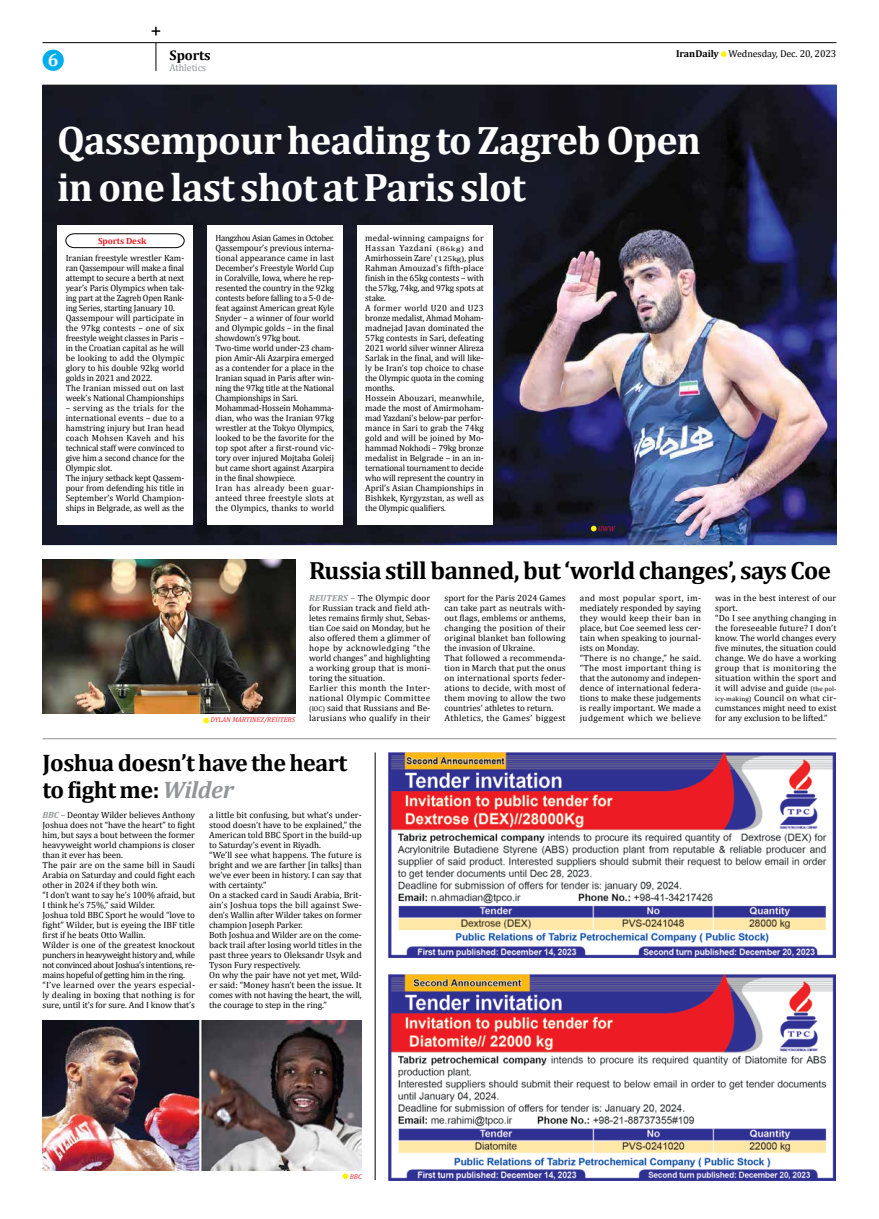
<style>
.page{position:relative;width:879px;height:1219px;background:#fff}
.page>*{position:absolute;margin:0;border:0;box-sizing:border-box;transform-origin:0 0}
.t1{font:700 40px/47.1px "Cambria";letter-spacing:-.02em;color:#fff}
.t2{font:700 25px "Cambria";letter-spacing:-.02em;color:#000}
.t3{font:700 24px/27px "Cambria";letter-spacing:-.02em;color:#000}
.t4{font:700 18px "Cambria";color:#fff}
.t5{font:700 14px "Cambria";letter-spacing:-.01em;color:#000}
.t6{font:10px "Cambria";letter-spacing:-.01em;color:#000}
.t7{font:10px "Cambria";letter-spacing:-.01em;color:#939598}
.t8{font:9px/10px "Cambria";letter-spacing:-.005em;color:#000}
.t9{font:9px/10px "Cambria";letter-spacing:-.005em;color:#000;scale:.96 1}
.t10{font:700 9px "Cambria";letter-spacing:-.01em;color:#ed1d24}
.t11{font:italic 7px "Cambria";color:#ed1d24}
.s1{font-weight:700}
.s2{font-size:6.8px}
.s3{font-weight:700;font-style:italic;color:#939598}
.s4{font-style:italic;color:#939598}
</style>
<div class="page">
<svg style="left:156px;top:43px;width:1px;height:28px"></svg>
<hr style="left:43px;top:42px;width:793px;height:1px;background:#000">
<div style="left:43px;top:50px;width:21px;height:21px;background:#00aeef;border-radius:50%"></div>
<svg style="left:721px;top:51px;width:5px;height:6px"></svg>
<hr style="left:375px;top:752px;width:1px;height:428px;background:#000">
<svg style="left:343px;top:1173px;width:5px;height:6px"></svg>
<svg style="left:203px;top:718px;width:6px;height:5px"></svg>
<hr style="left:43px;top:739px;width:793px;height:1px;background:#939598">
<hr style="left:43px;top:545px;width:793px;height:1px;background:#939598">
<img style="left:43px;top:85px;width:793px;height:459px">
<div style="left:57px;top:225px;width:136px;height:299px;background:#fff"></div>
<div style="left:207px;top:225px;width:135px;height:299px;background:#fff"></div>
<div style="left:357px;top:225px;width:135px;height:299px;background:#fff"></div>
<svg style="left:66px;top:233px;width:118px;height:15px"></svg>
<svg style="left:591px;top:526px;width:5px;height:5px"></svg>
<img style="left:43px;top:559px;width:253px;height:154px">
<img style="left:43px;top:1020px;width:319px;height:150px">
<img style="left:389px;top:752px;width:447px;height:206px">
<img style="left:389px;top:975px;width:447px;height:205px">
<svg style="left:152px;top:27px;width:8px;height:8px"></svg>
<h3 class="t4" style="left:48px;top:47px;width:12px">6</h3>
<p class="t6" style="left:676px;top:48px;width:162px"><span class="s1">IranDaily</span> Wednesday, Dec. 20, 2023</p>
<p class="t7" style="left:170px;top:62px;width:38px">Athletics</p>
<h3 class="t5" style="left:170px;top:45px;width:42px">Sports</h3>
<h1 class="t1" style="left:57px;top:115px;width:645px">Qassempour heading to Zagreb Open in one last shot at Paris slot</h1>
<p class="t10" style="left:98px;top:234px;width:50px">Sports Desk</p>
<p class="t8" style="left:66px;top:253px;width:120px">Iranian freestyle wrestler Kam&shy;ran Qassempour will make a final attempt to secure a berth at next year’s Paris Olympics when tak&shy;ing part at the Zagreb Open Rank&shy;ing Series, starting January 10.<br>Qassempour will participate in the 97kg contests – one of six freestyle weight classes in Paris – in the Croatian capital as he will be looking to add the Olympic glory to his double 92kg world golds in 2021 and 2022.<br>The Iranian missed out on last week’s National Championships</p>
<p class="t8" style="left:66px;top:403px;width:120px">– serving as the trials for the international events – due to a hamstring injury but Iran head coach Mohsen Kaveh and his technical staff were convinced to give him a second chance for the<br>Olympic slot.<br>The injury setback kept Qassem&shy;pour from defending his title in<br>September’s World Champion&shy;ships in Belgrade, as well as the</p>
<p class="t9" style="left:215px;top:233px;width:125px">Hangzhou Asian Games in October.<br>Qassempour’s previous interna&shy;tional appearance came in last<br>December’s Freestyle World Cup in Coralville, Iowa, where he rep&shy;resented the country in the 92kg contests before falling to a 5-0 de&shy;feat against American great Kyle<br>Snyder – a winner of four world and Olympic golds – in the final showdown’s 97kg bout.<br>Two-time world under-23 cham&shy;pion Amir-Ali Azarpira emerged as a contender for a place in the<br>Iranian squad in Paris after win&shy;ning the 97kg title at the National<br>Championships in Sari.<br>Mohammad-Hossein Mohamma&shy;dian, who was the Iranian 97kg wrestler at the Tokyo Olympics, looked to be the favorite for the top spot after a first-round vic&shy;tory over injured Mojtaba Goleij but came short against Azarpira in the final showpiece.<br>Iran has already been guar&shy;anteed three freestyle slots at the Olympics, thanks to world</p>
<p class="t8" style="left:365px;top:233px;width:120px">medal-winning campaigns for<br>Hassan Yazdani <span class="s2">(86kg)</span> and<br>Amirhossein Zare’ <span class="s2">(125kg)</span>, plus<br>Rahman Amouzad’s fifth-place finish in the 65kg contests – with the 57kg, 74kg, and 97kg spots at stake.<br>A former world U20 and U23 bronze medalist, Ahmad Moham&shy;madnejad Javan dominated the<br>57kg contests in Sari, defeating<br>2021 world silver winner Alireza<br>Sarlak in the final, and will like&shy;ly be Iran’s top choice to chase the Olympic quota in the coming months.<br>Hossein Abouzari, meanwhile, made the most of Amirmoham&shy;mad Yazdani’s below-par perfor&shy;mance in Sari to grab the 74kg gold and will be joined by Mo&shy;hammad Nokhodi – 79kg bronze medalist in Belgrade – in an in&shy;ternational tournament to decide who will represent the country in<br>April’s Asian Championships in<br>Bishkek, Kyrgyzstan, as well as the Olympic qualifiers.</p>
<p class="t11" style="left:598px;top:524px;width:18px">UWW</p>
<h2 class="t2" style="left:309px;top:553px;width:523px">Russia still banned, but ‘world changes’, says Coe</h2>
<p class="t8" style="left:309px;top:593px;width:123px"><span class="s3">REUTERS –</span> The Olympic door for Russian track and field ath&shy;letes remains firmly shut, Sebas&shy;tian Coe said on Monday, but he also offered them a glimmer of hope by acknowledging “the world changes” and highlighting a working group that is moni&shy;toring the situation.<br>Earlier this month the Inter&shy;national Olympic Committee <span class="s2">(IOC)</span> said that Russians and Be&shy;larusians who qualify in their</p>
<p class="t8" style="left:444px;top:593px;width:123px">sport for the Paris 2024 Games can take part as neutrals with&shy;out flags, emblems or anthems, changing the position of their original blanket ban following the invasion of Ukraine.<br>That followed a recommenda&shy;tion in March that put the onus on international sports feder&shy;ations to decide, with most of them moving to allow the two countries’ athletes to return.<br>Athletics, the Games’ biggest</p>
<p class="t8" style="left:580px;top:593px;width:123px">and most popular sport, im&shy;mediately responded by saying they would keep their ban in place, but Coe seemed less cer&shy;tain when speaking to journal&shy;ists on Monday.<br>“There is no change,” he said. “The most important thing is that the autonomy and indepen&shy;dence of international federa&shy;tions to make these judgements is really important. We made a judgement which we believe</p>
<p class="t8" style="left:715px;top:593px;width:123px">was in the best interest of our sport.<br>“Do I see anything changing in the foreseeable future? I don’t know. The world changes every five minutes, the situation could change. We do have a working group that is monitoring the situation within the sport and it will advise and guide <span class="s2">(the pol&shy;icy-making)</span> Council on what cir&shy;cumstances might need to exist for any exclusion to be lifted.”</p>
<p class="t11" style="left:210px;top:715px;width:86px">DYLAN MARTINEZ/REUTERS</p>
<h3 class="t3" style="left:43px;top:749px;width:306px">Joshua doesn’t have the heart to fight me: <span class="s4">Wilder</span></h3>
<p class="t8" style="left:43px;top:810px;width:154px"><span class="s3">BBC –</span> Deontay Wilder believes Anthony Joshua does not “have the heart” to fight him, but says a bout between the former heavyweight world champions is closer than it ever has been.<br>The pair are on the same bill in Saudi Arabia on Saturday and could fight each other in 2024 if they both win.<br>“I don’t want to say he’s 100% afraid, but I think he’s 75%,” said Wilder.<br>Joshua told BBC Sport he would “love to fight” Wilder, but is eyeing the IBF title first if he beats Otto Wallin.<br>Wilder is one of the greatest knockout punchers in heavyweight history and, while not convinced about Joshua’s intentions, re&shy;mains hopeful of getting him in the ring. “I’ve learned over the years especial&shy;ly dealing in boxing that nothing is for sure, until it’s for sure. And I know that’s</p>
<p class="t8" style="left:209px;top:810px;width:154px">a little bit confusing, but what’s under&shy;stood doesn’t have to be explained,” the American told BBC Sport in the build-up to Saturday’s event in Riyadh.<br>“We’ll see what happens. The future is bright and we are farther [in talks] than we’ve ever been in history. I can say that with certainty.”<br>On a stacked card in Saudi Arabia, Brit&shy;ain’s Joshua tops the bill against Swe&shy;den’s Wallin after Wilder takes on former champion Joseph Parker.<br>Both Joshua and Wilder are on the come&shy;back trail after losing world titles in the past three years to Oleksandr Usyk and Tyson Fury respectively.<br>On why the pair have not yet met, Wild&shy;er said: “Money hasn’t been the issue. It comes with not having the heart, the will, the courage to step in the ring.”</p>
<p class="t11" style="left:350px;top:1172px;width:14px">BBC</p>
</div>
